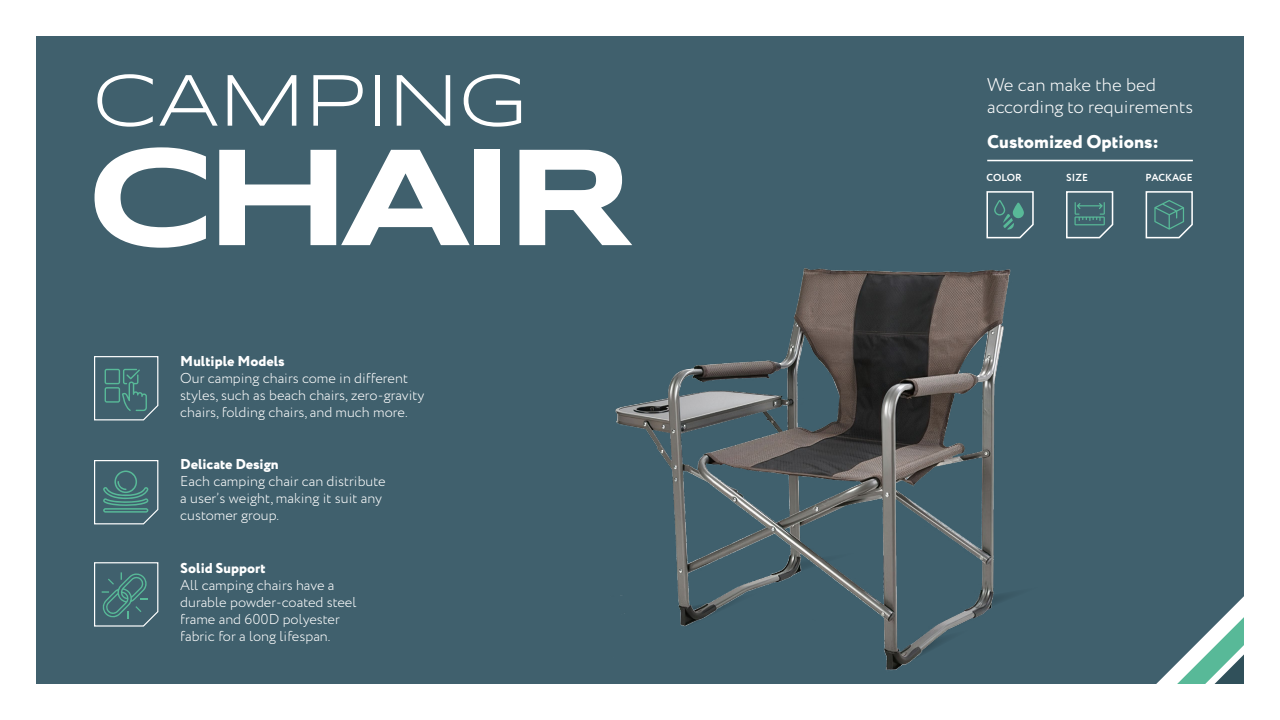
<style>
.page{position:relative;width:1280px;height:720px;background:#fff}
.page>*{position:absolute;margin:0;border:0;box-sizing:border-box;transform-origin:0 0}
.t1{font:700 142.1px "Syncopate";letter-spacing:-.075em;color:#fff}
.t2{font:75.3px "Syncopate";color:#fff}
.t3{font:300 18.45px/22.1px "Circe";color:#fff}
.t4{font:800 18.45px "Circe";color:#fff}
.t5{font:300 14.3px/17.2px "Circe";color:#fff}
.t6{font:800 14.3px "Circe";color:#fff}
.t7{font:700 10.2px "Circe";letter-spacing:.01em;color:#fff}
</style>
<div class="page">
<div style="left:36px;top:36px;width:1208px;height:648px;background:#40606d"></div>
<svg style="left:1156px;top:596px;width:88px;height:88px"></svg>
<hr style="left:987px;top:160px;width:206px;height:1px;background:#fff">
<svg style="left:1145px;top:191px;width:48px;height:48px"></svg>
<svg style="left:1066px;top:191px;width:48px;height:48px"></svg>
<svg style="left:986px;top:191px;width:48px;height:48px"></svg>
<svg style="left:94px;top:562px;width:65px;height:65px"></svg>
<svg style="left:94px;top:356px;width:65px;height:65px"></svg>
<svg style="left:94px;top:460px;width:65px;height:65px"></svg>
<img style="left:615px;top:268px;width:396px;height:403px">
<h2 class="t2" style="left:92px;top:58px;width:436px">CAMPING</h2>
<h1 class="t1" style="left:86px;top:109px;width:551px">CHAIR</h1>
<p class="t6" style="left:180px;top:351px;width:106px">Multiple Models</p>
<p class="t5" style="left:180px;top:370px;width:246px">Our camping chairs come in different styles, such as beach chairs, zero-gravity chairs, folding chairs, and much more.</p>
<p class="t6" style="left:180px;top:454px;width:100px">Delicate Design</p>
<p class="t5" style="left:180px;top:473px;width:207px">Each camping chair can distribute a user’s weight, making it suit any customer group.</p>
<p class="t6" style="left:180px;top:558px;width:87px">Solid Support</p>
<p class="t5" style="left:180px;top:577px;width:178px">All camping chairs have a durable powder-coated steel frame and 600D polyester fabric for a long lifespan.</p>
<p class="t3" style="left:987px;top:74px;width:207px">We can make the bed according to requirements</p>
<p class="t4" style="left:987px;top:129px;width:173px">Customized Options:</p>
<p class="t7" style="left:987px;top:171px;width:37px">COLOR</p>
<p class="t7" style="left:1066px;top:171px;width:23px">SIZE</p>
<p class="t7" style="left:1146px;top:171px;width:49px">PACKAGE</p>
</div>
